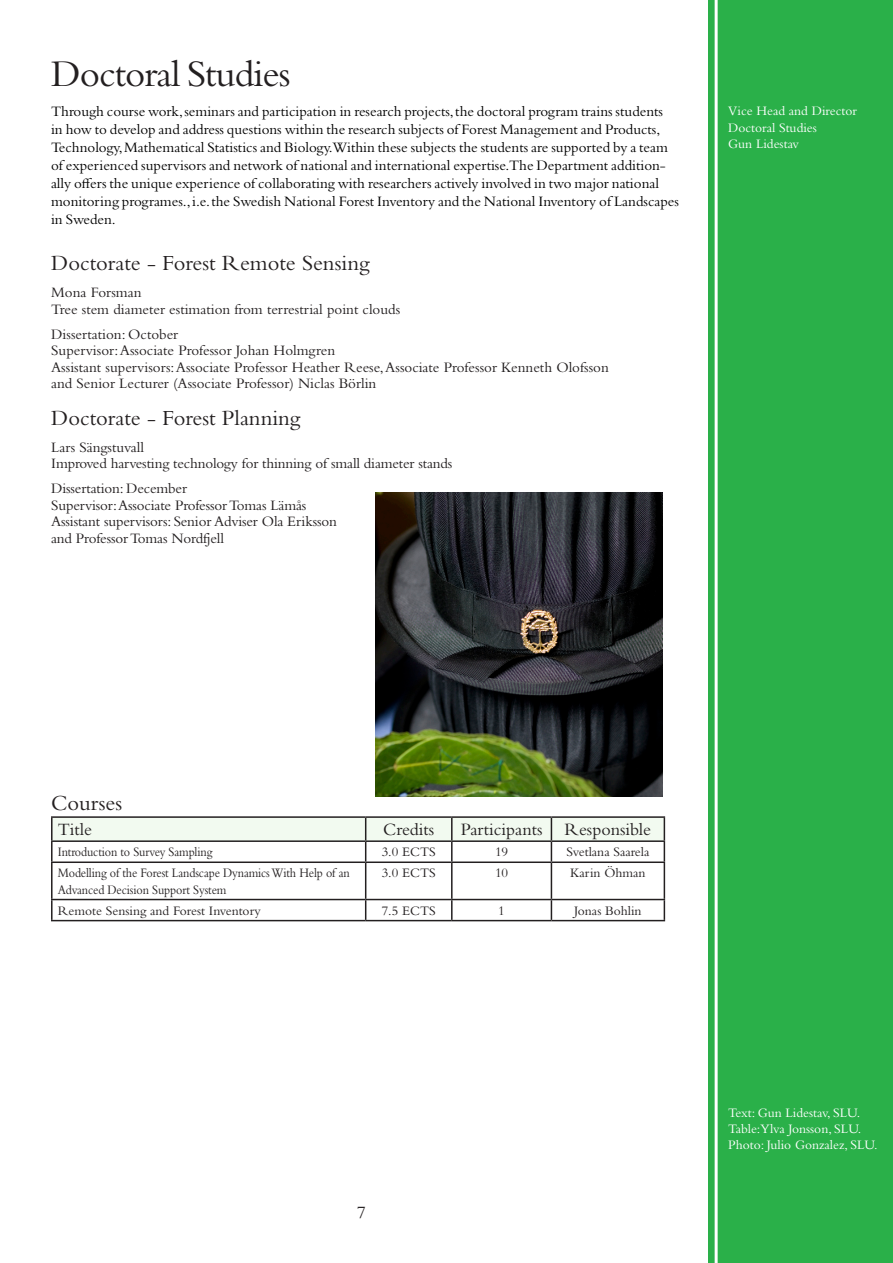
<style>
.page{position:relative;width:893px;height:1263px;background:#fff}
.page>*{position:absolute;margin:0;border:0;box-sizing:border-box;transform-origin:0 0}
.No_Spacing{font:39px "Bembo Std";letter-spacing:-.025em;color:#231f20}
.Slu_Heading_2{font:22.5px "Bembo Std";color:#231f20}
.t1{font:18px "Bembo Std";color:#231f20}
.t2{font:15px/18px "Bembo Std";color:#000}
.Pa5{font:15px/16.5px "Bembo Std";color:#221e1f}
.t3{font:13.5px "Bembo Std";color:#fff}
.t4{font:13.5px/16.2px "Bembo Std";letter-spacing:-.01em;color:#231f20;scale:.9 1}
.t5{font:13.5px "Bembo Std";letter-spacing:-.01em;color:#231f20}
</style>
<div class="page">
<div style="left:708px;top:0;width:185px;height:1263px;background:#2ab049"></div>
<hr style="left:715px;top:0;width:3px;height:1263px;background:#fff">
<hr style="left:51px;top:816px;width:315px;height:2px;background:#231f20">
<hr style="left:366px;top:816px;width:86px;height:2px;background:#231f20">
<hr style="left:452px;top:816px;width:99px;height:2px;background:#231f20">
<hr style="left:551px;top:816px;width:114px;height:2px;background:#231f20">
<svg style="left:51px;top:817px;width:614px;height:44px"></svg>
<hr style="left:51px;top:861px;width:315px;height:2px;background:#231f20">
<hr style="left:51px;top:863px;width:2px;height:36px;background:#231f20">
<hr style="left:366px;top:861px;width:86px;height:2px;background:#231f20">
<hr style="left:365px;top:863px;width:1px;height:36px;background:#231f20">
<hr style="left:452px;top:861px;width:99px;height:2px;background:#231f20">
<hr style="left:451px;top:863px;width:2px;height:36px;background:#231f20">
<hr style="left:551px;top:861px;width:114px;height:2px;background:#231f20">
<hr style="left:551px;top:863px;width:1px;height:36px;background:#231f20">
<hr style="left:664px;top:863px;width:1px;height:36px;background:#231f20">
<hr style="left:51px;top:899px;width:315px;height:1px;background:#231f20">
<hr style="left:51px;top:900px;width:2px;height:20px;background:#231f20">
<hr style="left:366px;top:899px;width:86px;height:1px;background:#231f20">
<svg style="left:365px;top:900px;width:1px;height:20px"></svg>
<hr style="left:452px;top:899px;width:99px;height:1px;background:#231f20">
<hr style="left:451px;top:900px;width:2px;height:20px;background:#231f20">
<hr style="left:551px;top:899px;width:114px;height:1px;background:#231f20">
<svg style="left:551px;top:900px;width:1px;height:20px"></svg>
<svg style="left:664px;top:900px;width:1px;height:20px"></svg>
<hr style="left:51px;top:920px;width:315px;height:1px;background:#231f20">
<hr style="left:366px;top:920px;width:86px;height:1px;background:#231f20">
<hr style="left:452px;top:920px;width:99px;height:1px;background:#231f20">
<hr style="left:551px;top:920px;width:114px;height:1px;background:#231f20">
<img style="left:376px;top:492px;width:286px;height:304px">
<p class="No_Spacing" style="left:51px;top:51px;width:241px">Doctoral Studies</p>
<p class="t2" style="left:51px;top:102px;width:629px">Through course work, seminars and participation in research projects, the doctoral program trains students<br>in how to develop and address questions within the research subjects of Forest Management and Products, Technology, Mathematical Statistics and Biology.Within these subjects the students are supported by a team of experienced supervisors and network of national and international expertise.The Department addition&shy;ally offers the unique experience of collaborating with researchers actively involved in two major national monitoring programes., i.e. the Swedish National Forest Inventory and the National Inventory of Landscapes in Sweden.</p>
<p class="Slu_Heading_2" style="left:51px;top:250px;width:320px">Doctorate - Forest Remote Sensing</p>
<p class="Pa5" style="left:51px;top:284px;width:92px">Mona Forsman</p>
<p class="Pa5" style="left:51px;top:301px;width:351px">Tree stem diameter estimation from terrestrial point clouds</p>
<p class="Pa5" style="left:51px;top:326px;width:129px">Dissertation: October</p>
<p class="Pa5" style="left:51px;top:342px;width:286px">Supervisor: Associate Professor Johan Holmgren</p>
<p class="Pa5" style="left:51px;top:359px;width:559px">Assistant supervisors: Associate Professor Heather Reese, Associate Professor Kenneth Olofsson and Senior Lecturer (Associate Professor) Niclas Börlin</p>
<p class="Slu_Heading_2" style="left:51px;top:405px;width:251px">Doctorate - Forest Planning</p>
<p class="Pa5" style="left:51px;top:439px;width:94px">Lars Sängstuvall</p>
<p class="Pa5" style="left:51px;top:455px;width:403px">Improved harvesting technology for thinning of small diameter stands</p>
<p class="Pa5" style="left:51px;top:480px;width:137px">Dissertation: December</p>
<p class="Pa5" style="left:51px;top:497px;width:257px">Supervisor: Associate Professor Tomas Lämås</p>
<p class="Pa5" style="left:51px;top:513px;width:287px">Assistant supervisors: Senior Adviser Ola Eriksson</p>
<p class="Pa5" style="left:51px;top:530px;width:174px">and Professor Tomas Nordfjell</p>
<p class="t3" style="left:728px;top:103px;width:130px">Vice Head and Director</p>
<p class="t3" style="left:728px;top:119px;width:90px">Doctoral Studies</p>
<p class="t3" style="left:728px;top:136px;width:72px">Gun Lidestav</p>
<p class="Slu_Heading_2" style="left:51px;top:790px;width:73px">Courses</p>
<p class="t1" style="left:58px;top:819px;width:36px">Title</p>
<p class="t1" style="left:383px;top:819px;width:53px">Credits</p>
<p class="t1" style="left:461px;top:819px;width:83px">Participants</p>
<p class="t1" style="left:565px;top:819px;width:88px">Responsible</p>
<p class="t4" style="left:58px;top:844px;width:173px">Introduction to Survey Sampling</p>
<p class="t5" style="left:382px;top:844px;width:56px">3.0 ECTS</p>
<p class="t5" style="left:495px;top:844px;width:15px">19</p>
<p class="t5" style="left:566px;top:844px;width:85px">Svetlana Saarela</p>
<p class="t4" style="left:58px;top:865px;width:326px">Modelling of the Forest Landscape Dynamics With Help of an<br>Advanced Decision Support System</p>
<p class="t5" style="left:382px;top:865px;width:56px">3.0 ECTS</p>
<p class="t5" style="left:495px;top:865px;width:15px">10</p>
<p class="t5" style="left:570px;top:865px;width:77px">Karin Öhman</p>
<p class="t5" style="left:58px;top:902px;width:205px">Remote Sensing and Forest Inventory</p>
<p class="t5" style="left:382px;top:902px;width:56px">7.5 ECTS</p>
<p class="t5" style="left:498px;top:902px;width:8px">1</p>
<p class="t5" style="left:574px;top:902px;width:69px">Jonas Bohlin</p>
<p class="t1" style="left:357px;top:1202px;width:10px">7</p>
<p class="t3" style="left:728px;top:1105px;width:134px">Text: Gun Lidestav, SLU.</p>
<p class="t3" style="left:728px;top:1121px;width:135px">Table:Ylva Jonsson, SLU.</p>
<p class="t3" style="left:728px;top:1137px;width:151px">Photo: Julio Gonzalez, SLU.</p>
</div>
